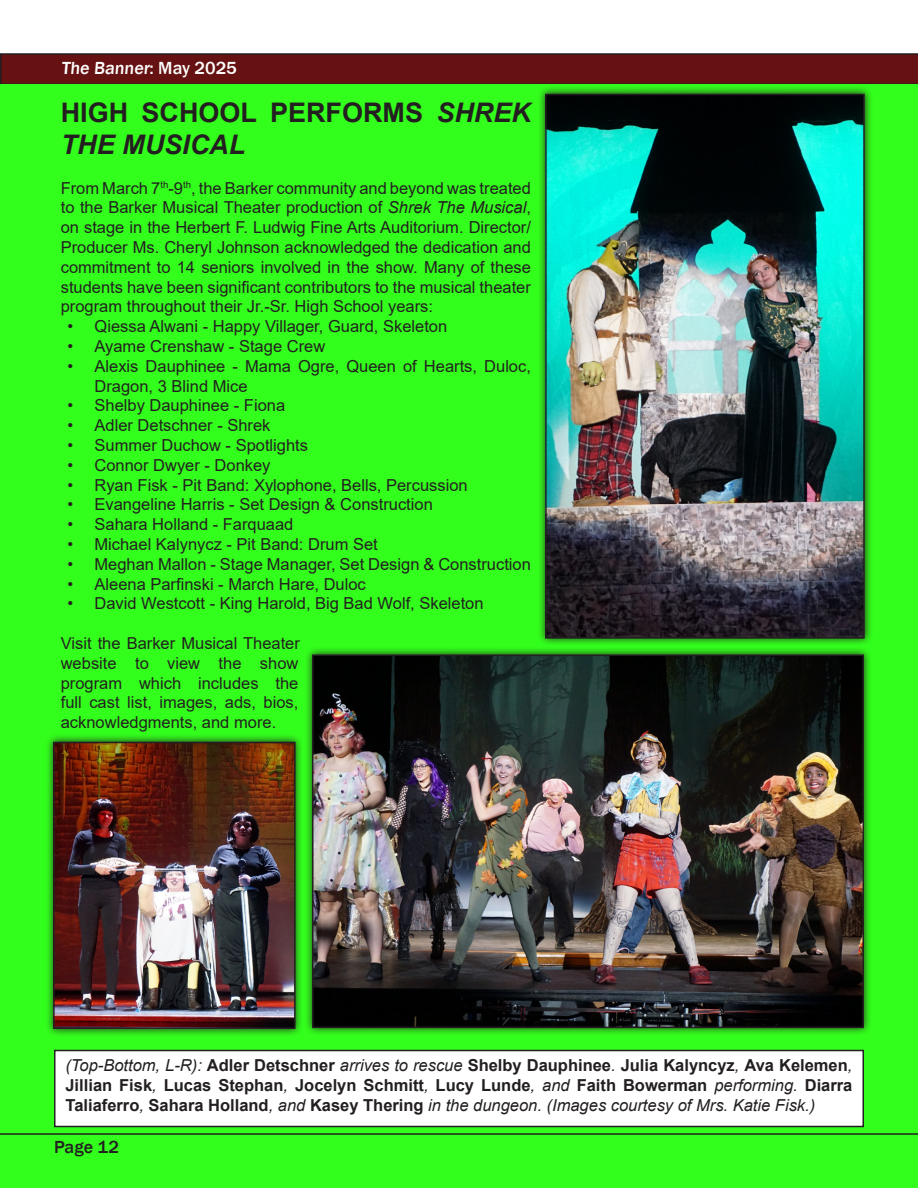
<style>
.page{position:relative;width:918px;height:1188px;background:#fff}
.page>*{position:absolute;margin:0;border:0;box-sizing:border-box;transform-origin:0 0}
.t1{font:700 27px/32.4px "Arial";color:#231f20}
.t2{font:500 18px "Franklin Gothic";color:#fff}
.t3{font:500 18px "Franklin Gothic";color:#231f20}
.t4{font:16.5px/19.8px "Arial";color:#231f20;text-align:justify}
.t5{font:700 16.5px/19.8px "Arial";color:#231f20;text-align:justify}
.s1{font-style:italic}
.s2{font-weight:400;font-style:italic}
</style>
<div class="page">
<svg style="left:0;top:53px;width:918px;height:32px;background:#611c15"></svg>
<div style="left:0;top:85px;width:918px;height:1103px;background:#33ff1c"></div>
<div style="left:55px;top:1051px;width:808px;height:75px;background:#fff"></div>
<div style="left:54px;top:1050px;width:810px;height:77px;border:2px solid #231f20"></div>
<div style="left:304px;top:646px;width:568px;height:390px;background:#231f20;opacity:.9"></div>
<img style="left:315px;top:657px;width:546px;height:368px">
<div style="left:312px;top:654px;width:552px;height:374px;border:2px solid #231f20"></div>
<div style="left:537px;top:86px;width:336px;height:561px;background:#231f20;opacity:.9"></div>
<img style="left:548px;top:97px;width:314px;height:539px">
<div style="left:545px;top:94px;width:320px;height:545px;border:2px solid #231f20"></div>
<div style="left:45px;top:734px;width:259px;height:303px;background:#231f20;opacity:.9"></div>
<img style="left:56px;top:745px;width:237px;height:281px">
<div style="left:53px;top:742px;width:243px;height:287px;border:2px solid #231f20"></div>
<hr style="left:0;top:1133px;width:918px;height:2px;background:#231f20">
<p class="t2" style="left:62px;top:57px;width:177px">The Banner: May 2025</p>
<p class="t1" style="left:61px;top:96px;width:472px">HIGH SCHOOL PERFORMS <span class="s1">SHREK<br>THE MUSICAL</span></p>
<p class="t4" style="left:61px;top:178px;width:472px">From March 7<sup>th</sup>-9<sup>th</sup>, the Barker community and beyond was treated to the Barker Musical Theater production of <span class="s1">Shrek The Musical</span>, on stage in the Herbert F. Ludwig Fine Arts Auditorium. Director/ Producer Ms. Cheryl Johnson acknowledged the dedication and commitment to 14 seniors involved in the show. Many of these students have been significant contributors to the musical theater program throughout their Jr.-Sr. High School years:</p>
<p class="t4" style="left:68px;top:316px;width:381px">• Qiessa Alwani - Happy Villager, Guard, Skeleton</p>
<p class="t4" style="left:68px;top:336px;width:259px">• Ayame Crenshaw - Stage Crew</p>
<p class="t4" style="left:94px;top:356px;width:438px;text-indent:-27px">• Alexis Dauphinee - Mama Ogre, Queen of Hearts, Duloc,<br>Dragon, 3 Blind Mice</p>
<p class="t4" style="left:68px;top:396px;width:219px">• Shelby Dauphinee - Fiona</p>
<p class="t4" style="left:68px;top:415px;width:205px">• Adler Detschner - Shrek</p>
<p class="t4" style="left:68px;top:435px;width:242px">• Summer Duchow - Spotlights</p>
<p class="t4" style="left:68px;top:455px;width:205px">• Connor Dwyer - Donkey</p>
<p class="t4" style="left:68px;top:475px;width:402px">• Ryan Fisk - Pit Band: Xylophone, Bells, Percussion</p>
<p class="t4" style="left:68px;top:495px;width:367px">• Evangeline Harris - Set Design &amp; Construction</p>
<p class="t4" style="left:68px;top:514px;width:228px">• Sahara Holland - Farquaad</p>
<p class="t4" style="left:68px;top:534px;width:312px">• Michael Kalynycz - Pit Band: Drum Set</p>
<p class="t4" style="left:68px;top:554px;width:465px">• Meghan Mallon - Stage Manager, Set Design &amp; Construction</p>
<p class="t4" style="left:68px;top:574px;width:300px">• Aleena Parfinski - March Hare, Duloc</p>
<p class="t4" style="left:68px;top:594px;width:418px">• David Westcott - King Harold, Big Bad Wolf, Skeleton</p>
<p class="t4" style="left:61px;top:633px;width:241px">Visit the Barker Musical Theater website to view the show program which includes the full cast list, images, ads, bios, acknowledgments, and more.</p>
<p class="t5" style="left:65px;top:1056px;width:789px"><span class="s2">(Top-Bottom, L-R):</span> Adler Detschner <span class="s2">arrives to rescue</span> Shelby Dauphinee<span class="s2">.</span> Julia Kalyncyz<span class="s2">,</span> Ava Kelemen<span class="s2">, </span>Jillian Fisk<span class="s2">,</span> Lucas Stephan<span class="s2">,</span> Jocelyn Schmitt<span class="s2">,</span> Lucy Lunde<span class="s2">, and</span> Faith Bowerman <span class="s2">performing.</span> Diarra Taliaferro<span class="s2">,</span> Sahara Holland<span class="s2">, and</span> Kasey Thering <span class="s2">in the dungeon. (Images courtesy of Mrs. Katie Fisk.)</span></p>
<p class="t3" style="left:54px;top:1135px;width:66px">Page 12</p>
</div>
